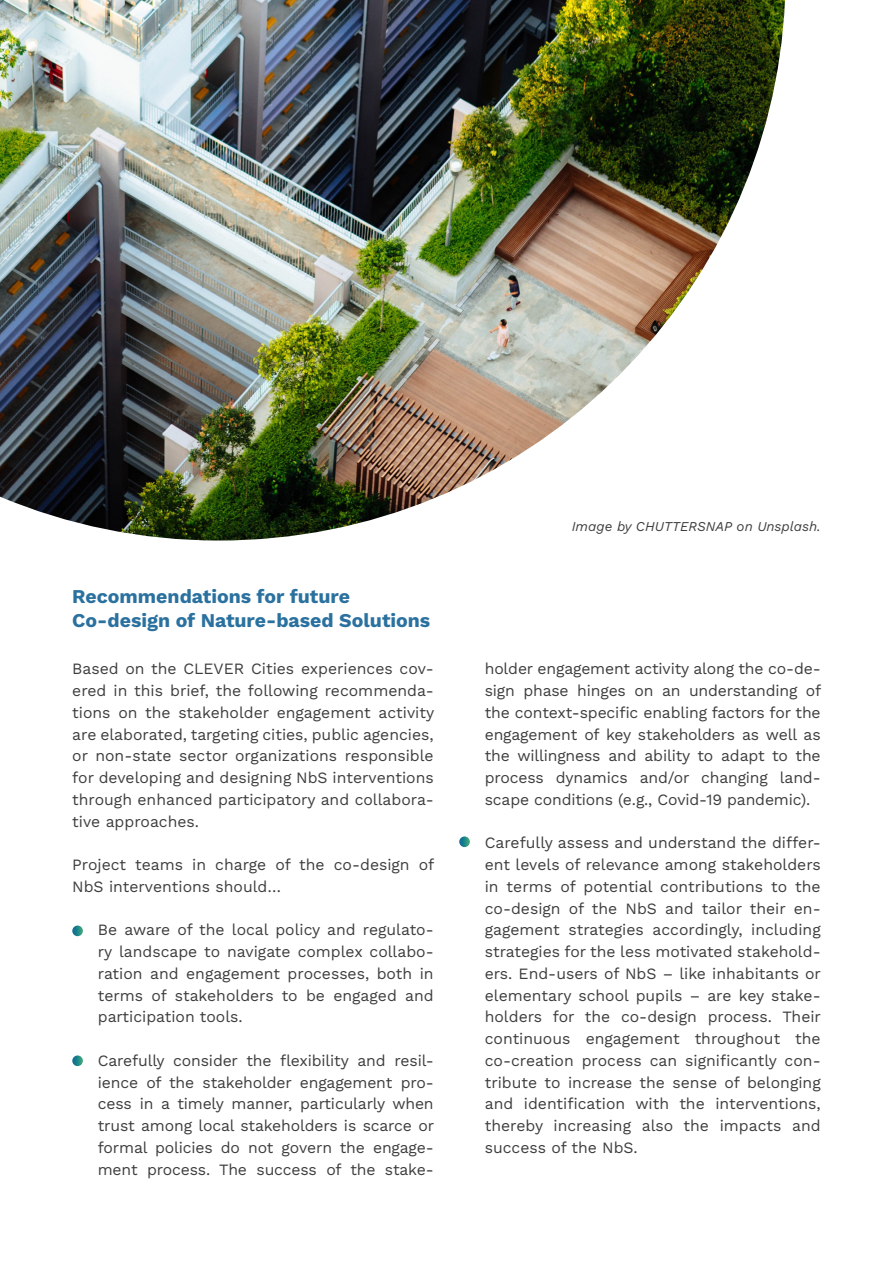
<style>
.page{position:relative;width:893px;height:1263px;background:#fff}
.page>*{position:absolute;margin:0;border:0;box-sizing:border-box;transform-origin:0 0}
.text{font:700 19.5px/24px "Work Sans";color:#2a719f}
.text-2{font:15.75px/21.8px "Work Sans";color:#3e3e3f;text-align:justify}
.text-3{font:italic 13.5px "Work Sans";color:#3e3e3f}
</style>
<div class="page">
<img style="left:0;top:0;width:785px;height:540px">
<svg style="left:459px;top:836px;width:11px;height:11px"></svg>
<svg style="left:72px;top:925px;width:11px;height:11px"></svg>
<svg style="left:72px;top:1055px;width:11px;height:11px"></svg>
<p class="text" style="left:72px;top:583px;width:360px">Recommendations for future<br>Co-design of Nature-based Solutions</p>
<p class="text-2" style="left:72px;top:657px;width:363px">Based on the CLEVER Cities experiences cov&shy;ered in this brief, the following recommenda&shy;tions on the stakeholder engagement activity are elaborated, targeting cities, public agencies, or non-state sector organizations responsible for developing and designing NbS interventions through enhanced participatory and collabora&shy;tive approaches.</p>
<p class="text-2" style="left:72px;top:853px;width:364px">Project teams in charge of the co-design of<br>NbS interventions should…</p>
<p class="text-2" style="left:98px;top:918px;width:337px">Be aware of the local policy and regulato&shy;ry landscape to navigate complex collabo&shy;ration and engagement processes, both in terms of stakeholders to be engaged and participation tools.</p>
<p class="text-2" style="left:98px;top:1049px;width:338px">Carefully consider the flexibility and resil&shy;ience of the stakeholder engagement pro&shy;cess in a timely manner, particularly when trust among local stakeholders is scarce or formal policies do not govern the engage&shy;ment process. The success of the stake-</p>
<p class="text-3" style="left:572px;top:516px;width:250px">Image by CHUTTERSNAP on Unsplash.</p>
<p class="text-2" style="left:485px;top:657px;width:338px">holder engagement activity along the co-de&shy;sign phase hinges on an understanding of the context-specific enabling factors for the engagement of key stakeholders as well as the willingness and ability to adapt to the process dynamics and/or changing land&shy;scape conditions (e.g., Covid-19 pandemic).</p>
<p class="text-2" style="left:485px;top:831px;width:338px">Carefully assess and understand the differ&shy;ent levels of relevance among stakeholders in terms of potential contributions to the co-design of the NbS and tailor their en&shy;gagement strategies accordingly, including strategies for the less motivated stakehold&shy;ers. End-users of NbS – like inhabitants or elementary school pupils – are key stake&shy;holders for the co-design process. Their continuous engagement throughout the co-creation process can significantly con&shy;tribute to increase the sense of belonging and identification with the interventions, thereby increasing also the impacts and success of the NbS.</p>
</div>
